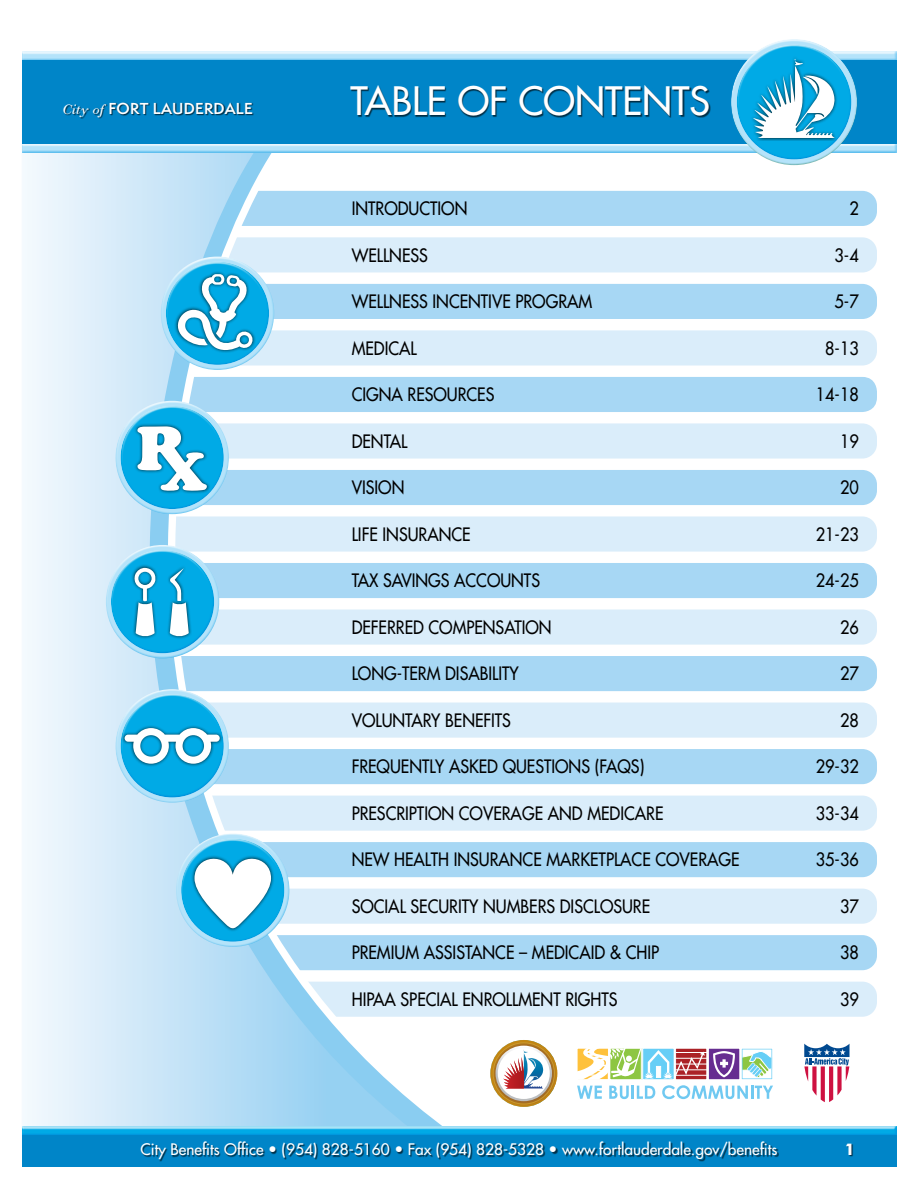
<style>
.page{position:relative;width:918px;height:1188px;background:#fff}
.page>*{position:absolute;margin:0;border:0;box-sizing:border-box;transform-origin:0 0}
.t1{font:38.1px "Futura";color:#fff}
.t2{font:18px "Futura";color:#000;scale:.9 1}
.t3{font:700 16.2px "Futura BT";color:#fff}
.t4{font:15.45px "Futura";color:#fff}
.t5{font:600 14.7px "Semplicita Pro";letter-spacing:.02em;color:#fff}
.s1{font-family:"Bodoni";font-weight:400;font-style:italic}
</style>
<div class="page">
<div style="left:127px;top:191px;width:750px;height:35px;background:#a7d7f4;border-radius:15px"></div>
<div style="left:127px;top:237px;width:750px;height:35px;background:#daedfa;border-radius:15px"></div>
<div style="left:127px;top:284px;width:750px;height:35px;background:#a7d7f4;border-radius:15px"></div>
<div style="left:127px;top:330px;width:750px;height:36px;background:#daedfa;border-radius:15px"></div>
<div style="left:127px;top:377px;width:750px;height:35px;background:#a7d7f4;border-radius:15px"></div>
<div style="left:127px;top:423px;width:750px;height:36px;background:#daedfa;border-radius:15px"></div>
<div style="left:127px;top:516px;width:750px;height:36px;background:#daedfa;border-radius:15px"></div>
<div style="left:127px;top:610px;width:750px;height:35px;background:#daedfa;border-radius:15px"></div>
<div style="left:127px;top:656px;width:750px;height:35px;background:#a7d7f4;border-radius:15px"></div>
<div style="left:127px;top:749px;width:750px;height:35px;background:#a7d7f4;border-radius:15px"></div>
<div style="left:127px;top:842px;width:750px;height:35px;background:#a7d7f4;border-radius:15px"></div>
<div style="left:127px;top:935px;width:750px;height:35px;background:#a7d7f4;border-radius:15px"></div>
<div style="left:127px;top:796px;width:750px;height:35px;background:#daedfa;border-radius:15px"></div>
<div style="left:127px;top:889px;width:750px;height:35px;background:#daedfa;border-radius:15px"></div>
<div style="left:127px;top:982px;width:750px;height:35px;background:#daedfa;border-radius:15px"></div>
<div style="left:127px;top:703px;width:750px;height:35px;background:#daedfa;border-radius:15px"></div>
<div style="left:127px;top:470px;width:750px;height:35px;background:#a7d7f4;border-radius:15px"></div>
<div style="left:127px;top:563px;width:750px;height:35px;background:#a7d7f4;border-radius:15px"></div>
<svg style="left:23px;top:154px;width:413px;height:971px"></svg>
<div style="left:22px;top:56px;width:874px;height:92px;background:#0085c8"></div>
<div style="left:21px;top:51px;width:876px;height:10px;background:#00aae6;opacity:.75"></div>
<div style="left:21px;top:142px;width:876px;height:10px;background:#0085c8"></div>
<div style="left:21px;top:144px;width:876px;height:10px;background:#00aae6;opacity:.75"></div>
<div style="left:351px;top:85px;width:360px;height:33px;background:#000;opacity:.65"></div>
<div style="left:64px;top:102px;width:190px;height:16px;background:#000;opacity:.65"></div>
<svg style="left:577px;top:1048px;width:196px;height:51px"></svg>
<div style="left:741px;top:1048px;width:32px;height:32px;border:1px solid #fff"></div>
<svg style="left:804px;top:1043px;width:46px;height:59px"></svg>
<svg style="left:490px;top:1040px;width:67px;height:67px"></svg>
<div style="left:160px;top:256px;width:116px;height:68px;background:#fff;opacity:.75"></div>
<div style="left:160px;top:267px;width:116px;height:105px;background:#00aae6;opacity:.75"></div>
<div style="left:165px;top:261px;width:107px;height:62px;background:#fff;opacity:.75"></div>
<div style="left:165px;top:271px;width:107px;height:96px;background:#00aae6;opacity:.75"></div>
<div style="left:175px;top:306px;width:81px;height:47px;background:#000;opacity:.75"></div>
<div style="left:199px;top:271px;width:51px;height:71px;background:#000;opacity:.75"></div>
<svg style="left:169px;top:274px;width:84px;height:78px;background:#51bce1"></svg>
<div style="left:115px;top:400px;width:116px;height:69px;background:#fff;opacity:.75"></div>
<div style="left:115px;top:411px;width:116px;height:106px;background:#00aae6;opacity:.75"></div>
<div style="left:120px;top:405px;width:106px;height:63px;background:#fff;opacity:.75"></div>
<div style="left:120px;top:415px;width:106px;height:97px;background:#00aae6;opacity:.75"></div>
<div style="left:134px;top:423px;width:76px;height:71px;background:#000;opacity:.75"></div>
<svg style="left:137px;top:426px;width:71px;height:65px;background:#7acbe8"></svg>
<div style="left:175px;top:833px;width:117px;height:68px;background:#fff;opacity:.75"></div>
<div style="left:175px;top:844px;width:117px;height:105px;background:#00aae6;opacity:.75"></div>
<div style="left:180px;top:838px;width:107px;height:62px;background:#fff;opacity:.75"></div>
<div style="left:180px;top:848px;width:107px;height:96px;background:#00aae6;opacity:.75"></div>
<div style="left:191px;top:855px;width:83px;height:77px;background:#000;opacity:.75"></div>
<svg style="left:194px;top:852px;width:77px;height:76px"></svg>
<div style="left:115px;top:689px;width:116px;height:68px;background:#fff;opacity:.75"></div>
<div style="left:115px;top:699px;width:116px;height:106px;background:#00aae6;opacity:.75"></div>
<div style="left:120px;top:693px;width:106px;height:63px;background:#fff;opacity:.75"></div>
<div style="left:120px;top:703px;width:106px;height:97px;background:#00aae6;opacity:.75"></div>
<div style="left:121px;top:725px;width:102px;height:42px;background:#000;opacity:.75"></div>
<svg style="left:125px;top:728px;width:95px;height:36px;background:#6ec5e4"></svg>
<div style="left:105px;top:545px;width:117px;height:68px;background:#fff;opacity:.75"></div>
<div style="left:105px;top:555px;width:117px;height:106px;background:#00aae6;opacity:.75"></div>
<div style="left:110px;top:549px;width:107px;height:63px;background:#fff;opacity:.75"></div>
<div style="left:110px;top:559px;width:107px;height:97px;background:#00aae6;opacity:.75"></div>
<div style="left:131px;top:565px;width:61px;height:75px;background:#000;opacity:.75"></div>
<svg style="left:134px;top:568px;width:22px;height:69px;background:#81c8e2"></svg>
<svg style="left:170px;top:568px;width:19px;height:69px"></svg>
<div style="left:731px;top:39px;width:128px;height:75px;background:#fff;opacity:.75"></div>
<div style="left:731px;top:50px;width:128px;height:117px;background:#00703c;opacity:.75"></div>
<div style="left:735px;top:44px;width:118px;height:70px;background:#fff;opacity:.75"></div>
<div style="left:735px;top:55px;width:118px;height:106px;background:#00aae6;opacity:.75"></div>
<div style="left:750px;top:55px;width:88px;height:86px;background:#000;opacity:.75"></div>
<svg style="left:753px;top:59px;width:82px;height:80px;background:#66c1e2"></svg>
<div style="left:22px;top:1131px;width:874px;height:35px;background:#0085c8"></div>
<div style="left:20px;top:1125px;width:877px;height:9px;background:#fff;opacity:.75"></div>
<div style="left:20px;top:1126px;width:877px;height:10px;background:#00aae6;opacity:.75"></div>
<div style="left:142px;top:1142px;width:637px;height:19px;background:#000;opacity:.65"></div>
<div style="left:847px;top:1144px;width:6px;height:13px;background:#000;opacity:.65"></div>
<p class="t5" style="left:62px;top:97px;width:192px"><span class="s1">City of</span> FORT LAUDERDALE</p>
<h1 class="t1" style="left:351px;top:77px;width:361px">TABLE OF CONTENTS</h1>
<p class="t2" style="left:352px;top:197px;width:130px">INTRODUCTION</p>
<p class="t2" style="left:849px;top:197px;width:12px">2</p>
<p class="t2" style="left:352px;top:244px;width:86px">WELLNESS</p>
<p class="t2" style="left:835px;top:244px;width:28px">3-4</p>
<p class="t2" style="left:352px;top:290px;width:269px">WELLNESS INCENTIVE PROGRAM</p>
<p class="t2" style="left:835px;top:290px;width:28px">5-7</p>
<p class="t2" style="left:352px;top:337px;width:74px">MEDICAL</p>
<p class="t2" style="left:825px;top:337px;width:39px">8-13</p>
<p class="t2" style="left:352px;top:383px;width:160px">CIGNA RESOURCES</p>
<p class="t2" style="left:816px;top:383px;width:49px">14-18</p>
<p class="t2" style="left:352px;top:430px;width:63px">DENTAL</p>
<p class="t2" style="left:840px;top:430px;width:22px">19</p>
<p class="t2" style="left:352px;top:476px;width:60px">VISION</p>
<p class="t2" style="left:840px;top:476px;width:22px">20</p>
<p class="t2" style="left:352px;top:523px;width:134px">LIFE INSURANCE</p>
<p class="t2" style="left:816px;top:523px;width:49px">21-23</p>
<p class="t2" style="left:352px;top:569px;width:211px">TAX SAVINGS ACCOUNTS</p>
<p class="t2" style="left:816px;top:569px;width:49px">24-25</p>
<p class="t2" style="left:352px;top:616px;width:224px">DEFERRED COMPENSATION</p>
<p class="t2" style="left:840px;top:616px;width:22px">26</p>
<p class="t2" style="left:352px;top:662px;width:187px">LONG-TERM DISABILITY</p>
<p class="t2" style="left:840px;top:662px;width:22px">27</p>
<p class="t2" style="left:352px;top:709px;width:178px">VOLUNTARY BENEFITS</p>
<p class="t2" style="left:840px;top:709px;width:22px">28</p>
<p class="t2" style="left:352px;top:755px;width:327px">FREQUENTLY ASKED QUESTIONS (FAQS)</p>
<p class="t2" style="left:816px;top:755px;width:49px">29-32</p>
<p class="t2" style="left:352px;top:802px;width:348px">PRESCRIPTION COVERAGE AND MEDICARE</p>
<p class="t2" style="left:816px;top:802px;width:49px">33-34</p>
<p class="t2" style="left:352px;top:848px;width:433px">NEW HEALTH INSURANCE MARKETPLACE COVERAGE</p>
<p class="t2" style="left:816px;top:848px;width:49px">35-36</p>
<p class="t2" style="left:352px;top:895px;width:333px">SOCIAL SECURITY NUMBERS DISCLOSURE</p>
<p class="t2" style="left:840px;top:895px;width:22px">37</p>
<p class="t2" style="left:352px;top:941px;width:343px">PREMIUM ASSISTANCE – MEDICAID &amp; CHIP</p>
<p class="t2" style="left:840px;top:941px;width:22px">38</p>
<p class="t2" style="left:352px;top:988px;width:297px">HIPAA SPECIAL ENROLLMENT RIGHTS</p>
<p class="t2" style="left:840px;top:988px;width:22px">39</p>
<p class="t4" style="left:141px;top:1140px;width:638px">City Benefits Office • (954) 828-5160 • Fax (954) 828-5328 • www.fortlauderdale.gov/benefits</p>
<p class="t3" style="left:845px;top:1139px;width:12px">1</p>
</div>
